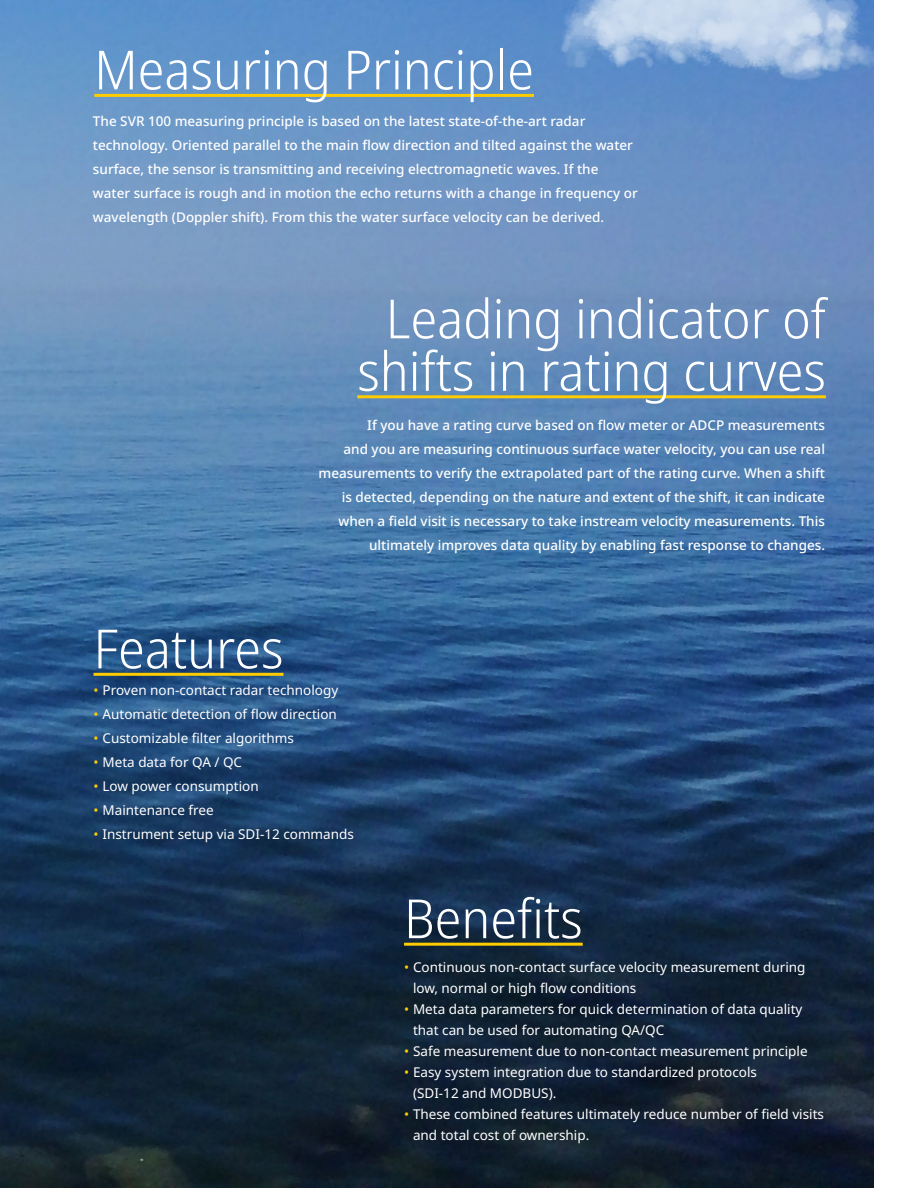
<style>
.page{position:relative;width:918px;height:1188px;background:#fff}
.page>*{position:absolute;margin:0;border:0;box-sizing:border-box;transform-origin:0 0}
._03B_Header_medium_w{font:300 semi-condensed 54px/52.5px "Noto Sans";color:#fff;text-align:center}
._01_Bodytext_white{font:500 13.5px/24px "Noto Sans";color:#fff}
._01_Bodytext_white-2{font:13.5px/21px "Noto Sans";color:#fff}
.s1{color:#fc0}
</style>
<div class="page">
<img style="left:0;top:0;width:873px;height:1188px">
<img style="left:558px;top:0;width:316px;height:81px">
<hr style="left:94px;top:673px;width:190px;height:3px;background:#fc0">
<hr style="left:94px;top:94px;width:440px;height:3px;background:#fc0">
<hr style="left:357px;top:395px;width:469px;height:3px;background:#fc0">
<hr style="left:404px;top:943px;width:179px;height:3px;background:#fc0">
<p class="_03B_Header_medium_w" style="left:94px;top:45px;width:441px">Measuring Principle</p>
<p class="_01_Bodytext_white" style="left:93px;top:109px;width:546px">The SVR 100 measuring principle is based on the latest state-of-the-art radar technology. Oriented parallel to the main flow direction and tilted against the water surface, the sensor is transmitting and receiving electromagnetic waves. If the water surface is rough and in motion the echo returns with a change in frequency or wavelength (Doppler shift). From this the water surface velocity can be derived.</p>
<p class="_03B_Header_medium_w" style="left:357px;top:294px;width:470px">Leading indicator of shifts in rating curves</p>
<p class="_01_Bodytext_white" style="left:319px;top:414px;width:508px;text-align:right">If you have a rating curve based on flow meter or ADCP measurements<br>and you are measuring continuous surface water velocity, you can use real measurements to verify the extrapolated part of the rating curve. When a shift is detected, depending on the nature and extent of the shift, it can indicate when a field visit is necessary to take instream velocity measurements. This ultimately improves data quality by enabling fast response to changes.</p>
<p class="_03B_Header_medium_w" style="left:94px;top:624px;width:191px">Features</p>
<p class="_01_Bodytext_white-2" style="left:94px;top:680px;width:246px"><span class="s1">•</span> Proven non-contact radar technology</p>
<p class="_01_Bodytext_white-2" style="left:94px;top:704px;width:245px"><span class="s1">•</span> Automatic detection of flow direction</p>
<p class="_01_Bodytext_white-2" style="left:94px;top:728px;width:202px"><span class="s1">•</span> Customizable filter algorithms</p>
<p class="_01_Bodytext_white-2" style="left:94px;top:752px;width:150px"><span class="s1">•</span> Meta data for QA / QC</p>
<p class="_01_Bodytext_white-2" style="left:94px;top:776px;width:167px"><span class="s1">•</span> Low power consumption</p>
<p class="_01_Bodytext_white-2" style="left:94px;top:800px;width:122px"><span class="s1">•</span> Maintenance free</p>
<p class="_01_Bodytext_white-2" style="left:94px;top:824px;width:262px"><span class="s1">•</span> Instrument setup via SDI-12 commands</p>
<p class="_03B_Header_medium_w" style="left:404px;top:894px;width:180px">Benefits</p>
<p class="_01_Bodytext_white-2" style="left:413px;top:957px;width:394px;text-indent:-9px"><span class="s1">•</span> Continuous non-contact surface velocity measurement during low, normal or high flow conditions</p>
<p class="_01_Bodytext_white-2" style="left:413px;top:999px;width:391px;text-indent:-9px"><span class="s1">•</span> Meta data parameters for quick determination of data quality that can be used for automating QA/QC</p>
<p class="_01_Bodytext_white-2" style="left:404px;top:1041px;width:405px"><span class="s1">•</span> Safe measurement due to non-contact measurement principle</p>
<p class="_01_Bodytext_white-2" style="left:413px;top:1062px;width:345px;text-indent:-9px"><span class="s1">•</span> Easy system integration due to standardized protocols (SDI-12 and MODBUS).</p>
<p class="_01_Bodytext_white-2" style="left:413px;top:1104px;width:413px;text-indent:-9px"><span class="s1">•</span> These combined features ultimately reduce number of field visits and total cost of ownership.</p>
</div>
